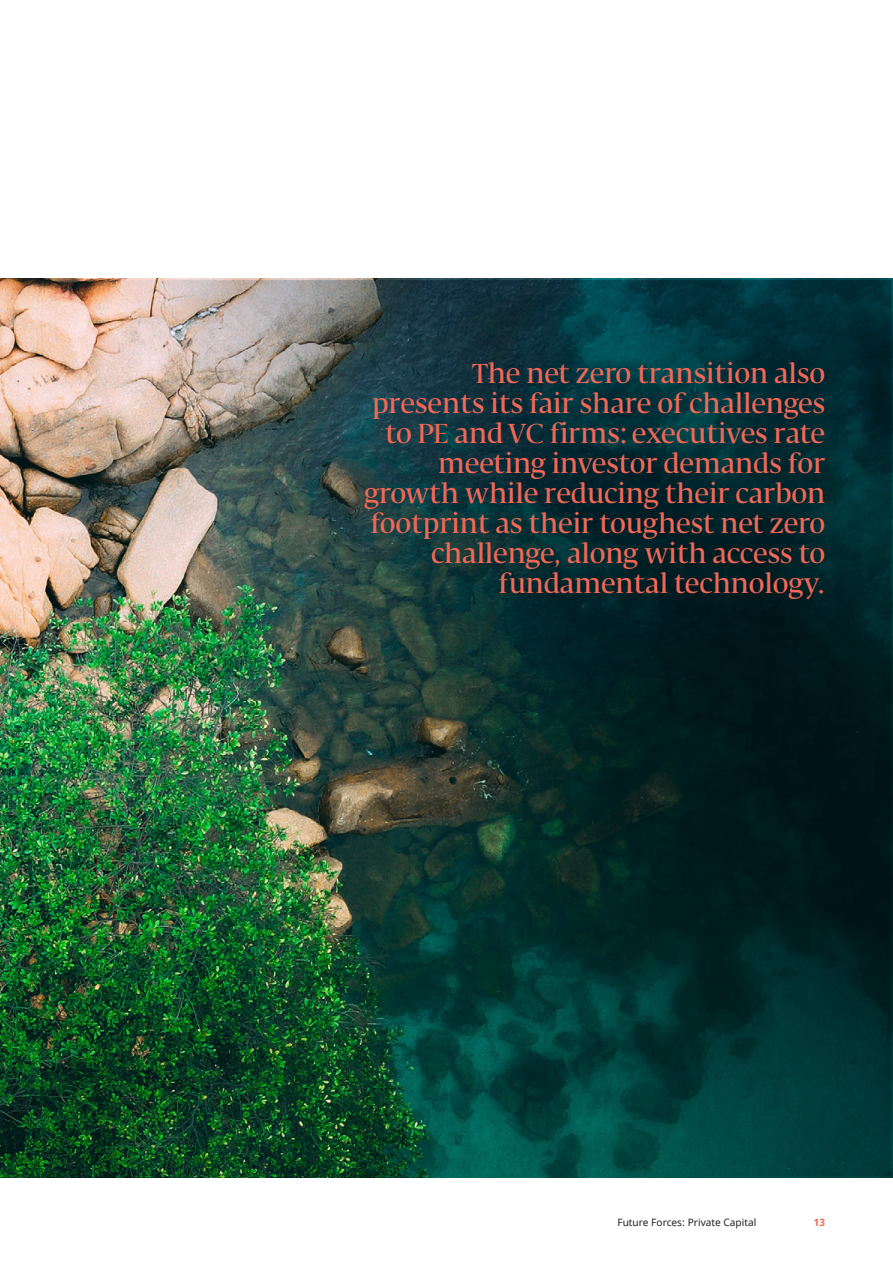
<style>
.page{position:relative;width:893px;height:1263px;background:#fff}
.page>*{position:absolute;margin:0;border:0;box-sizing:border-box;transform-origin:0 0}
.t1{font:500 27px/30px "Fedra Serif Display";letter-spacing:.02em;color:#f26756;text-align:right}
.t2{font:10.2px "Noto Sans";color:#231f20}
.t3{font:700 10.2px "Noto Sans";color:#f26756}
</style>
<div class="page">
<img style="left:0;top:279px;width:893px;height:899px">
<p class="t1" style="left:364px;top:361px;width:462px">The net zero transition also presents its fair share of challenges to PE and VC firms: executives rate meeting investor demands for growth while reducing their carbon footprint as their toughest net zero challenge, along with access to fundamental technology.</p>
<p class="t2" style="left:617px;top:1215px;width:140px">Future Forces: Private Capital</p>
<p class="t3" style="left:814px;top:1215px;width:13px">13</p>
</div>
